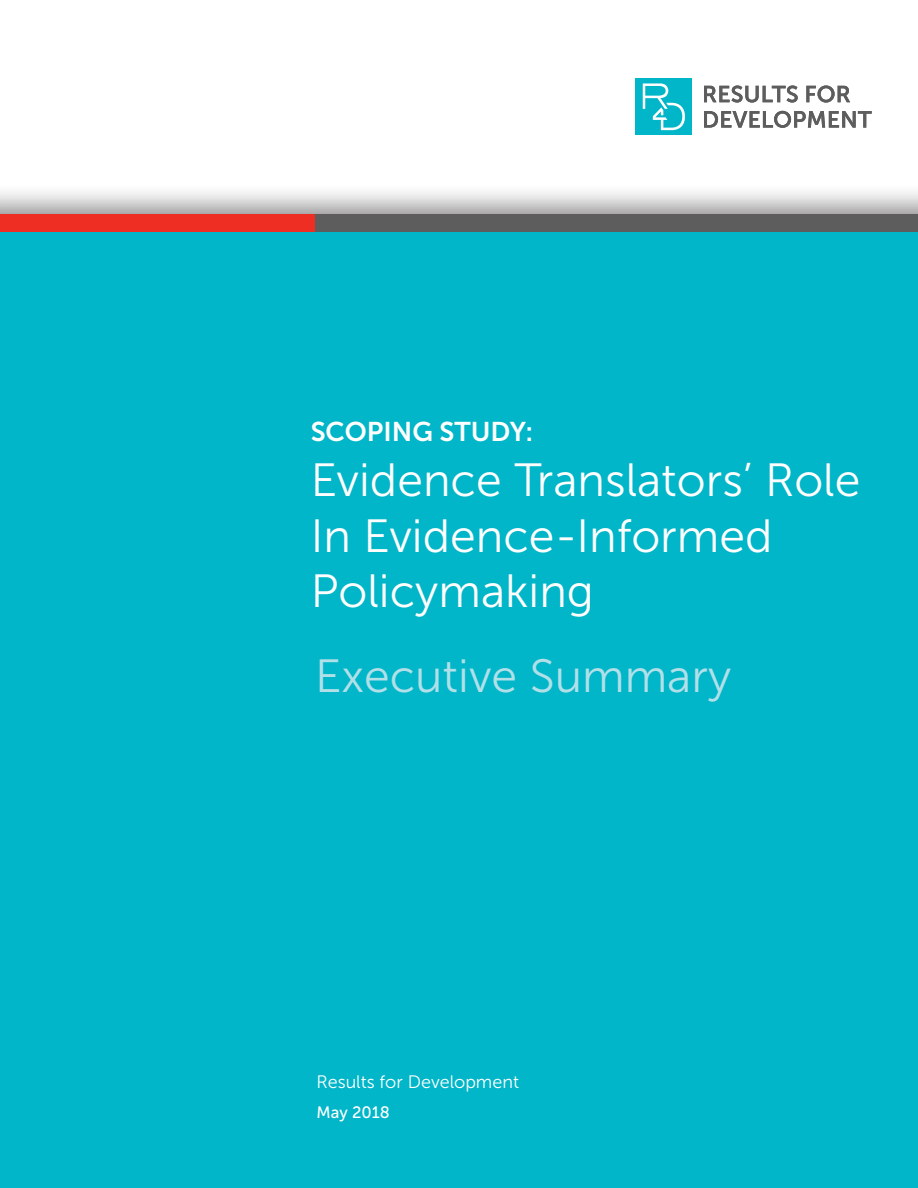
<style>
.page{position:relative;width:918px;height:1188px;background:#fff}
.page>*{position:absolute;margin:0;border:0;box-sizing:border-box;transform-origin:0 0}
.t1{font:46.5px/55.5px "Museo Sans 300";color:#fff}
.t2{font:46.5px "Museo Sans 300";color:#b2e0e9}
.t3{font:27px "Museo Sans 700";color:#fff}
.t4{font:18px "Museo Sans 300";color:#fff}
.t5{font:16.5px "Museo Sans 500";color:#fff}
</style>
<div class="page">
<div style="left:635px;top:78px;width:57px;height:57px;background:#00b6c8"></div>
<svg style="left:643px;top:83px;width:42px;height:47px"></svg>
<svg style="left:704px;top:85px;width:94px;height:18px"></svg>
<svg style="left:806px;top:85px;width:44px;height:18px"></svg>
<svg style="left:704px;top:111px;width:168px;height:17px"></svg>
<div style="left:0;top:182px;width:918px;height:260px;background:#231f20;opacity:.5"></div>
<div style="left:0;top:232px;width:918px;height:956px;background:#00b6c8"></div>
<div style="left:0;top:214px;width:315px;height:18px;background:#ee2e22"></div>
<div style="left:315px;top:214px;width:603px;height:18px;background:#5d5d5e"></div>
<p class="t3" style="left:311px;top:417px;width:224px">SCOPING STUDY:</p>
<p class="t1" style="left:311px;top:453px;width:551px">Evidence Translators’ Role<br>In Evidence-Informed<br>Policymaking</p>
<p class="t2" style="left:315px;top:651px;width:418px">Executive Summary</p>
<p class="t4" style="left:316px;top:1072px;width:204px">Results for Development</p>
<p class="t5" style="left:316px;top:1103px;width:75px">May 2018</p>
</div>
